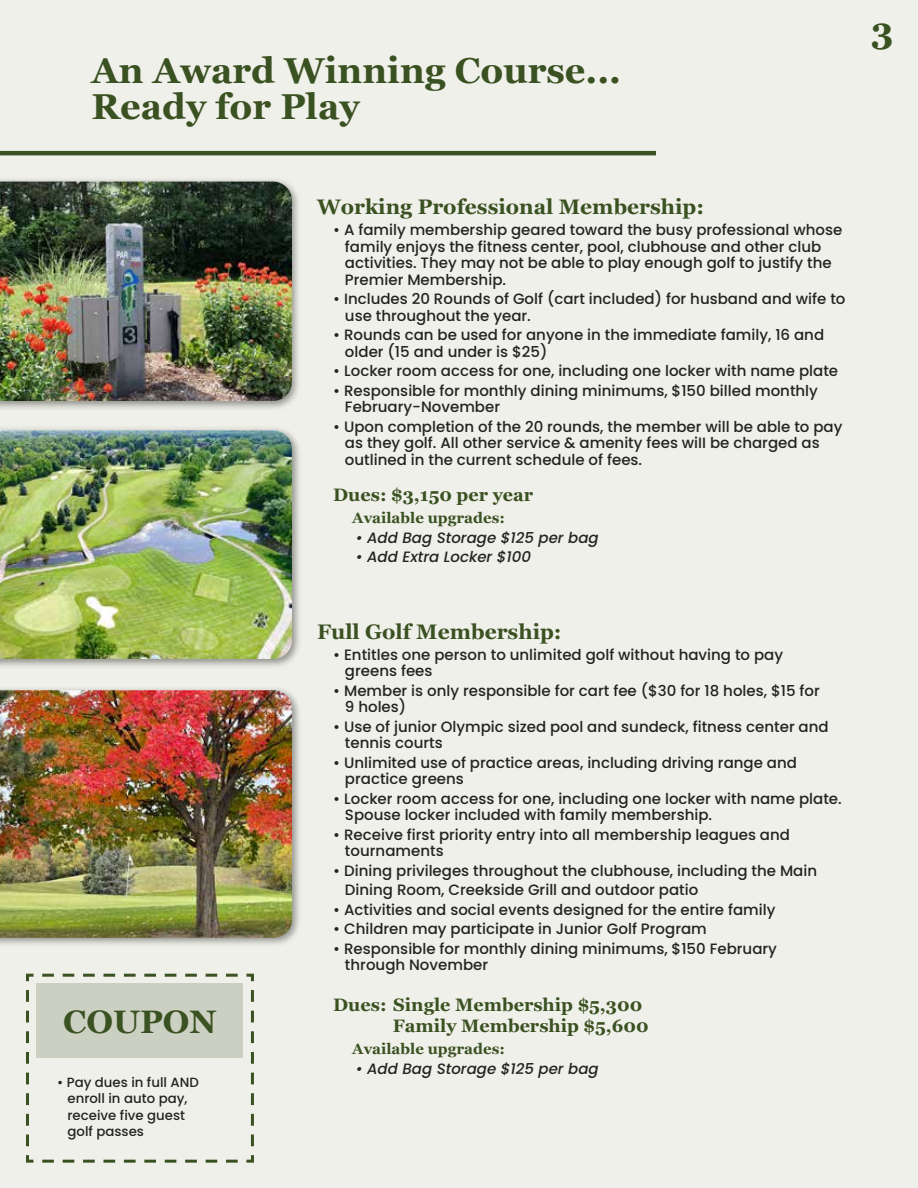
<style>
.page{position:relative;width:918px;height:1188px;background:#edede5}
.page>*{position:absolute;margin:0;border:0;box-sizing:border-box;transform-origin:0 0}
.t1{font:700 36px/36px "Georgia";color:#3a5121}
.t2{font:700 32.55px "Georgia";color:#3a5121}
.t3{font:700 21px "Georgia";color:#3a5121}
.t4{font:700 18px/21px "Georgia";color:#3a5121}
.t5{font:500 15px/16.5px "Poppins";color:#232323}
.t6{font:italic 500 15px "Poppins";color:#232323}
.t7{font:700 15px "Georgia";color:#3a5121}
.t8{font:500 13.35px/16.5px "Poppins";color:#232323}
</style>
<div class="page">
<hr style="left:0;top:151px;width:656px;height:4px;background:#3a5121">
<img style="left:0;top:429px;width:299px;height:237px">
<img style="left:0;top:430px;width:292px;height:229px">
<img style="left:0;top:689px;width:299px;height:255px">
<img style="left:0;top:690px;width:292px;height:248px">
<img style="left:0;top:180px;width:298px;height:228px">
<img style="left:0;top:182px;width:292px;height:219px">
<svg style="left:26px;top:973px;width:228px;height:190px"></svg>
<h1 class="t1" style="left:91px;top:51px;width:531px">An Award Winning Course...<br>Ready for Play</h1>
<h1 class="t1" style="left:871px;top:10px;width:24px">3</h1>
<h2 class="t2" style="left:63px;top:997px;width:155px">COUPON</h2>
<p class="t8" style="left:68px;top:1074px;width:133px;text-indent:-10px">• Pay dues in full AND enroll in auto pay, receive five guest golf passes</p>
<h3 class="t3" style="left:317px;top:191px;width:389px">Working Professional Membership:</h3>
<p class="t5" style="left:345px;top:222px;width:499px;text-indent:-12px">• A family membership geared toward the busy professional whose family enjoys the fitness center, pool, clubhouse and other club activities. They may not be able to play enough golf to justify the Premier Membership.</p>
<p class="t5" style="left:345px;top:291px;width:502px;text-indent:-12px">• Includes 20 Rounds of Golf (cart included) for husband and wife to use throughout the year.</p>
<p class="t5" style="left:345px;top:327px;width:481px;text-indent:-12px">• Rounds can be used for anyone in the immediate family, 16 and older (15 and under is $25)</p>
<p class="t5" style="left:333px;top:363px;width:506px">• Locker room access for one, including one locker with name plate</p>
<p class="t5" style="left:345px;top:382px;width:475px;text-indent:-12px">• Responsible for monthly dining minimums, $150 billed monthly<br>February-November</p>
<p class="t5" style="left:345px;top:418px;width:499px;text-indent:-12px">• Upon completion of the 20 rounds, the member will be able to pay as they golf. All other service &amp; amenity fees wiII be charged as outlined in the current schedule of fees.</p>
<p class="t4" style="left:333px;top:483px;width:201px">Dues: $3,150 per year</p>
<p class="t7" style="left:352px;top:507px;width:154px">Available upgrades:</p>
<p class="t6" style="left:356px;top:529px;width:244px">• Add Bag Storage $125 per bag</p>
<p class="t6" style="left:356px;top:548px;width:177px">• Add Extra Locker $100</p>
<h3 class="t3" style="left:317px;top:616px;width:246px">Full Golf Membership:</h3>
<p class="t5" style="left:345px;top:646px;width:440px;text-indent:-12px">• Entitles one person to unlimited golf without having to pay greens fees</p>
<p class="t5" style="left:345px;top:682px;width:476px;text-indent:-12px">• Member is only responsible for cart fee ($30 for 18 holes, $15 for<br>9 holes)</p>
<p class="t5" style="left:345px;top:718px;width:485px;text-indent:-12px">• Use of junior Olympic sized pool and sundeck, fitness center and tennis courts</p>
<p class="t5" style="left:345px;top:754px;width:454px;text-indent:-12px">• Unlimited use of practice areas, including driving range and practice greens</p>
<p class="t5" style="left:345px;top:790px;width:498px;text-indent:-12px">• Locker room access for one, including one locker with name plate.<br>Spouse locker included with family membership.</p>
<p class="t5" style="left:345px;top:826px;width:447px;text-indent:-12px">• Receive first priority entry into all membership leagues and tournaments</p>
<p class="t5" style="left:345px;top:861px;width:474px;line-height:19.5px;text-indent:-12px">• Dining privileges throughout the clubhouse, including the Main<br>Dining Room, Creekside Grill and outdoor patio</p>
<p class="t5" style="left:333px;top:901px;width:444px">• Activities and social events designed for the entire family</p>
<p class="t5" style="left:333px;top:921px;width:375px">• Children may participate in Junior Golf Program</p>
<p class="t5" style="left:345px;top:940px;width:434px;text-indent:-12px">• Responsible for monthly dining minimums, $150 February through November</p>
<p class="t4" style="left:393px;top:993px;width:258px;text-indent:-59px">Dues: Single Membership $5,300<br>Family Membership $5,600</p>
<p class="t7" style="left:352px;top:1038px;width:154px">Available upgrades:</p>
<p class="t6" style="left:356px;top:1060px;width:244px">• Add Bag Storage $125 per bag</p>
</div>
